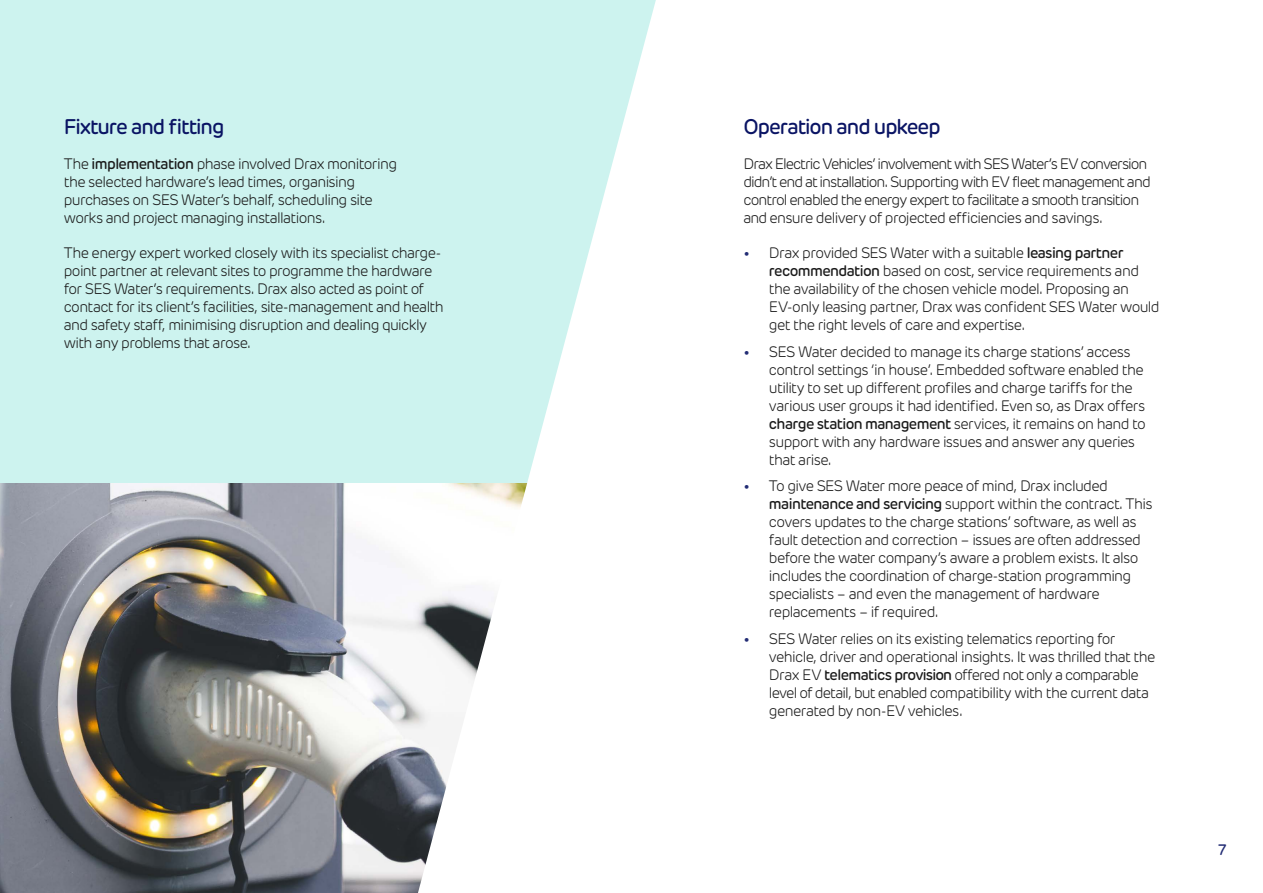
<style>
.page{position:relative;width:1263px;height:893px;background:#fff}
.page>*{position:absolute;margin:0;border:0;box-sizing:border-box;transform-origin:0 0}
.Subheading_1{font:500 21px "New Rubrik";letter-spacing:-.05em;color:#0a1464}
.Paragraph_1{font:300 15px/18px "New Rubrik";letter-spacing:-.04em;color:#1a1a1a}
.Paragraph_1-2{font:300 15px/18px "New Rubrik";letter-spacing:-.06em;color:#1a1a1a}
.t1{font:500 15px "New Rubrik";color:#222c74}
.s1{font-weight:500}
.s2{color:#222c74}
</style>
<div class="page">
<div style="left:0;top:0;width:796px;height:533px;background:#cdf3ef"></div>
<img style="left:0;top:484px;width:418px;height:409px">
<svg style="left:418px;top:338px;width:148px;height:555px"></svg>
<svg style="left:566px;top:0;width:230px;height:533px;background:#f8fdfc"></svg>
<p class="Subheading_1" style="left:64px;top:114px;width:162px">Fixture and fitting</p>
<p class="Paragraph_1" style="left:64px;top:155px;width:335px">The <span class="s1">implementation</span> phase involved Drax monitoring the selected hardware’s lead times, organising purchases on SES Water’s behalf, scheduling site works and project managing installations.</p>
<p class="Paragraph_1" style="left:64px;top:244px;width:382px">The energy expert worked closely with its specialist charge&shy;point partner at relevant sites to programme the hardware for SES Water’s requirements. Drax also acted as point of contact for its client’s facilities, site-management and health and safety staff, minimising disruption and dealing quickly with any problems that arose.</p>
<p class="Subheading_1" style="left:743px;top:114px;width:199px">Operation and upkeep</p>
<p class="Paragraph_1-2" style="left:743px;top:155px;width:409px">Drax Electric Vehicles’ involvement with SES Water’s EV conversion didn’t end at installation. Supporting with EV fleet management and control enabled the energy expert to facilitate a smooth transition and ensure delivery of projected efficiencies and savings.</p>
<p class="Paragraph_1" style="left:769px;top:244px;width:392px;text-indent:-26px"><span class="s2">•</span> Drax provided SES Water with a suitable <span class="s1">leasing partner recommendation</span> based on cost, service requirements and the availability of the chosen vehicle model. Proposing an EV-only leasing partner, Drax was confident SES Water would get the right levels of care and expertise.</p>
<p class="Paragraph_1" style="left:769px;top:342px;width:378px;text-indent:-26px"><span class="s2">•</span> SES Water decided to manage its charge stations’ access control settings ‘in house’. Embedded software enabled the utility to set up different profiles and charge tariffs for the various user groups it had identified. Even so, as Drax offers <span class="s1">charge station management</span> services, it remains on hand to support with any hardware issues and answer any queries that arise.</p>
<p class="Paragraph_1" style="left:769px;top:477px;width:385px;text-indent:-26px"><span class="s2">•</span> To give SES Water more peace of mind, Drax included <span class="s1">maintenance and servicing</span> support within the contract. This covers updates to the charge stations’ software, as well as fault detection and correction – issues are often addressed before the water company’s aware a problem exists. It also includes the coordination of charge-station programming specialists – and even the management of hardware replacements – if required.</p>
<p class="Paragraph_1" style="left:769px;top:629px;width:388px;text-indent:-26px"><span class="s2">•</span> SES Water relies on its existing telematics reporting for vehicle, driver and operational insights. It was thrilled that the Drax EV <span class="s1">telematics provision</span> offered not only a comparable level of detail, but enabled compatibility with the current data generated by non-EV vehicles.</p>
<p class="t1" style="left:1218px;top:840px;width:11px">7</p>
</div>
